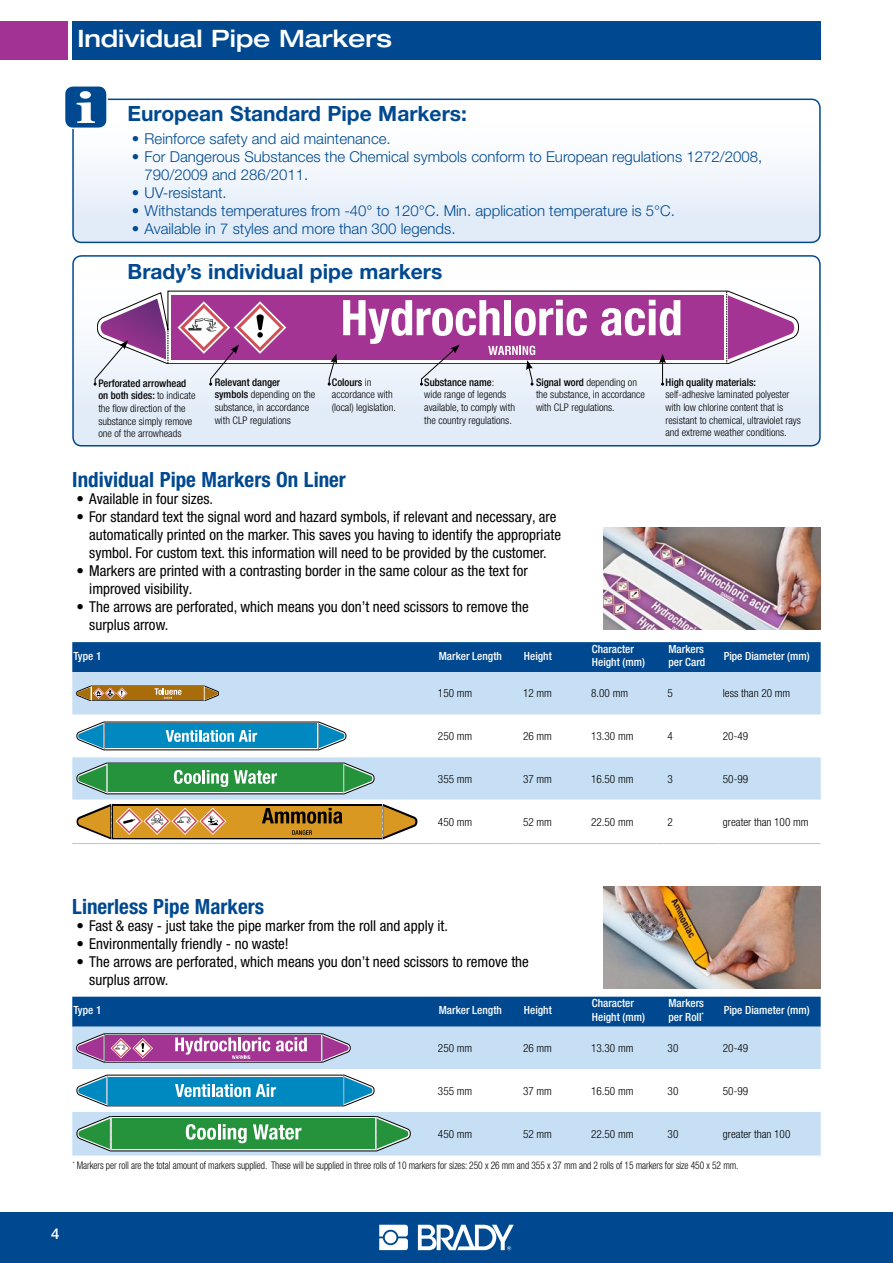
<style>
.page{position:relative;width:893px;height:1263px;background:#fff}
.page>*{position:absolute;margin:0;border:0;box-sizing:border-box;transform-origin:0 0}
.t1{font:500 expanded 24px "Helvetica Neue LT Pro";color:#fff}
.t2{font:700 21px "Helvetica Neue LT Pro";color:#004990}
.t3{font:700 condensed 21px "Helvetica Neue LT Pro";color:#004990}
.t4{font:condensed 15px/18px "Helvetica Neue LT Pro";color:#000}
.t5{font:300 15px/18px "Helvetica Neue LT Pro";color:#004990}
.t6{font:500 15px "Helvetica Neue LT Pro";color:#fff}
.t7{font:300 condensed 11.25px "Helvetica Neue LT Pro";color:#000}
.t8{font:500 condensed 11.25px/13.5px "Helvetica Neue LT Pro";color:#fff}
.t9{font:300 condensed 10.5px/12.6px "Helvetica Neue LT Pro";color:#000}
.t10{font:300 condensed 10.5px "Helvetica Neue LT Pro";color:#000;scale:.9 1}
.t11{font:500 condensed 10.5px "Helvetica Neue LT Pro";color:#000}
.s1{font-weight:500}
</style>
<div class="page">
<div style="left:0;top:1212px;width:893px;height:51px;background:#004990"></div>
<div style="left:0;top:21px;width:68px;height:39px;background:#a23293"></div>
<svg style="left:379px;top:1225px;width:29px;height:25px"></svg>
<div style="left:385px;top:1231px;width:11px;height:12px;background:#fff;border-radius:50%"></div>
<svg style="left:418px;top:1225px;width:96px;height:25px"></svg>
<div style="left:72px;top:21px;width:749px;height:39px;background:#004990"></div>
<svg style="left:73px;top:258px;width:747px;height:188px"></svg>
<div style="left:72px;top:255px;width:749px;height:191px;border:2px solid #004990;border-radius:9px"></div>
<div style="left:72px;top:997px;width:749px;height:30px;background:#004990"></div>
<div style="left:72px;top:1027px;width:749px;height:128px;background:#c7dff4"></div>
<svg style="left:77px;top:1034px;width:273px;height:28px;background:#b369a9"></svg>
<svg style="left:72px;top:1069px;width:749px;height:82px"></svg>
<div style="left:72px;top:642px;width:749px;height:30px;background:#004990"></div>
<div style="left:72px;top:672px;width:749px;height:43px;background:#c7dff4"></div>
<svg style="left:72px;top:721px;width:749px;height:119px"></svg>
<hr style="left:72px;top:843px;width:362px;height:1px;background:#b1c9d6">
<hr style="left:434px;top:843px;width:85px;height:1px;background:#b1c9d6">
<hr style="left:519px;top:843px;width:68px;height:1px;background:#b1c9d6">
<hr style="left:587px;top:843px;width:76px;height:1px;background:#b1c9d6">
<hr style="left:663px;top:843px;width:56px;height:1px;background:#b1c9d6">
<hr style="left:719px;top:843px;width:102px;height:1px;background:#b1c9d6">
<svg style="left:77px;top:686px;width:142px;height:15px;background:#a97f3c"></svg>
<svg style="left:77px;top:722px;width:269px;height:28px;background:#379bc3"></svg>
<svg style="left:77px;top:763px;width:297px;height:31px;background:#4da062"></svg>
<svg style="left:77px;top:804px;width:340px;height:35px;background:#bb8d41"></svg>
<svg style="left:73px;top:99px;width:747px;height:143px"></svg>
<div style="left:72px;top:99px;width:749px;height:144px;border:2px solid #004990;border-radius:9px"></div>
<div style="left:65px;top:86px;width:42px;height:42px;background:#004990;border-radius:9px"></div>
<div style="left:64px;top:85px;width:44px;height:44px;border:2px solid #fff;border-radius:9px"></div>
<svg style="left:77px;top:91px;width:18px;height:32px"></svg>
<svg style="left:97px;top:291px;width:702px;height:73px"></svg>
<div style="left:172px;top:295px;width:552px;height:65px;background:#a43493"></div>
<svg style="left:726px;top:291px;width:68px;height:73px"></svg>
<svg style="left:601px;top:300px;width:79px;height:36px"></svg>
<svg style="left:94px;top:299px;width:75px;height:87px"></svg>
<svg style="left:178px;top:301px;width:108px;height:85px"></svg>
<svg style="left:328px;top:354px;width:9px;height:32px"></svg>
<svg style="left:343px;top:300px;width:244px;height:86px"></svg>
<svg style="left:659px;top:354px;width:7px;height:32px"></svg>
<img style="left:604px;top:527px;width:217px;height:102px">
<img style="left:604px;top:886px;width:217px;height:102px">
<h1 class="t1" style="left:77px;top:24px;width:316px">Individual Pipe Markers</h1>
<h2 class="t2" style="left:128px;top:101px;width:341px">European Standard Pipe Markers:</h2>
<p class="t5" style="left:132px;top:129px;width:260px">• Reinforce safety and aid maintenance.</p>
<p class="t5" style="left:145px;top:147px;width:619px;text-indent:-13px">• For Dangerous Substances the Chemical symbols conform to European regulations 1272/2008,<br>790/2009 and 286/2011.</p>
<p class="t5" style="left:132px;top:183px;width:96px">• UV-resistant.</p>
<p class="t5" style="left:132px;top:201px;width:545px">• Withstands temperatures from -40° to 120°C. Min. application temperature is 5°C.</p>
<p class="t5" style="left:132px;top:219px;width:325px">• Available in 7 styles and more than 300 legends.</p>
<h2 class="t2" style="left:128px;top:258px;width:316px">Brady’s individual pipe markers</h2>
<p class="t9" style="left:98px;top:377px;width:99px"><span class="s1">Perforated arrowhead on both sides:</span> to indicate the flow direction of the substance simply remove one of the arrowheads</p>
<p class="t9" style="left:215px;top:376px;width:102px"><span class="s1">Relevant danger symbols</span> depending on the substance, in accordance with CLP regulations</p>
<p class="t9" style="left:332px;top:376px;width:65px"><span class="s1">Colours</span> in accordance with (local) legislation.</p>
<p class="t9" style="left:424px;top:376px;width:92px"><span class="s1">Substance name</span>:<br>wide range of legends available, to comply with the country regulations.</p>
<p class="t9" style="left:536px;top:376px;width:110px"><span class="s1">Signal word</span> depending on the substance, in accordance with CLP regulations.</p>
<p class="t11" style="left:665px;top:376px;width:92px">High quality materials:</p>
<p class="t9" style="left:665px;top:388px;width:137px">self-adhesive laminated polyester with low chlorine content that is resistant to chemical, ultraviolet rays and extreme weather conditions.</p>
<h2 class="t3" style="left:72px;top:467px;width:275px">Individual Pipe Markers On Liner</h2>
<p class="t4" style="left:77px;top:489px;width:138px">• Available in four sizes.</p>
<p class="t4" style="left:89px;top:507px;width:473px;text-indent:-13px">• For standard text the signal word and hazard symbols, if relevant and necessary, are automatically printed on the marker. This saves you having to identify the appropriate symbol. For custom text. this information will need to be provided by the customer.</p>
<p class="t4" style="left:89px;top:561px;width:440px;text-indent:-13px">• Markers are printed with a contrasting border in the same colour as the text for improved visibility.</p>
<p class="t4" style="left:89px;top:597px;width:441px;text-indent:-13px">• The arrows are perforated, which means you don’t need scissors to remove the surplus arrow.</p>
<p class="t8" style="left:74px;top:649px;width:29px">Type 1</p>
<p class="t8" style="left:439px;top:649px;width:65px">Marker Length</p>
<p class="t8" style="left:524px;top:649px;width:29px">Height</p>
<p class="t8" style="left:592px;top:642px;width:55px">Character<br>Height (mm)</p>
<p class="t8" style="left:668px;top:642px;width:38px">Markers per Card</p>
<p class="t8" style="left:724px;top:649px;width:87px">Pipe Diameter (mm)</p>
<p class="t7" style="left:438px;top:687px;width:36px">150 mm</p>
<p class="t7" style="left:523px;top:687px;width:30px">12 mm</p>
<p class="t7" style="left:591px;top:687px;width:39px">8.00 mm</p>
<p class="t7" style="left:668px;top:687px;width:7px">5</p>
<p class="t7" style="left:723px;top:687px;width:69px">less than 20 mm</p>
<p class="t7" style="left:438px;top:729px;width:36px">250 mm</p>
<p class="t7" style="left:523px;top:729px;width:30px">26 mm</p>
<p class="t7" style="left:591px;top:729px;width:44px">13.30 mm</p>
<p class="t7" style="left:668px;top:729px;width:7px">4</p>
<p class="t7" style="left:723px;top:729px;width:27px">20-49</p>
<p class="t7" style="left:438px;top:772px;width:36px">355 mm</p>
<p class="t7" style="left:523px;top:772px;width:30px">37 mm</p>
<p class="t7" style="left:591px;top:772px;width:44px">16.50 mm</p>
<p class="t7" style="left:668px;top:772px;width:7px">3</p>
<p class="t7" style="left:723px;top:772px;width:27px">50-99</p>
<p class="t7" style="left:438px;top:815px;width:36px">450 mm</p>
<p class="t7" style="left:523px;top:815px;width:30px">52 mm</p>
<p class="t7" style="left:591px;top:815px;width:44px">22.50 mm</p>
<p class="t7" style="left:668px;top:815px;width:7px">2</p>
<p class="t7" style="left:723px;top:815px;width:87px">greater than 100 mm</p>
<h2 class="t3" style="left:72px;top:894px;width:193px">Linerless Pipe Markers</h2>
<p class="t4" style="left:77px;top:916px;width:373px">• Fast &amp; easy - just take the pipe marker from the roll and apply it.</p>
<p class="t4" style="left:77px;top:934px;width:214px">• Environmentally friendly - no waste!</p>
<p class="t4" style="left:89px;top:952px;width:441px;text-indent:-13px">• The arrows are perforated, which means you don’t need scissors to remove the surplus arrow.</p>
<p class="t8" style="left:74px;top:1003px;width:29px">Type 1</p>
<p class="t8" style="left:439px;top:1003px;width:65px">Marker Length</p>
<p class="t8" style="left:524px;top:1003px;width:29px">Height</p>
<p class="t8" style="left:592px;top:997px;width:55px">Character<br>Height (mm)</p>
<p class="t8" style="left:668px;top:997px;width:37px">Markers per Roll<sup>*</sup></p>
<p class="t8" style="left:724px;top:1003px;width:87px">Pipe Diameter (mm)</p>
<p class="t7" style="left:438px;top:1041px;width:36px">250 mm</p>
<p class="t7" style="left:523px;top:1041px;width:30px">26 mm</p>
<p class="t7" style="left:591px;top:1041px;width:44px">13.30 mm</p>
<p class="t7" style="left:668px;top:1041px;width:12px">30</p>
<p class="t7" style="left:723px;top:1041px;width:27px">20-49</p>
<p class="t7" style="left:438px;top:1084px;width:36px">355 mm</p>
<p class="t7" style="left:523px;top:1084px;width:30px">37 mm</p>
<p class="t7" style="left:591px;top:1084px;width:44px">16.50 mm</p>
<p class="t7" style="left:668px;top:1084px;width:12px">30</p>
<p class="t7" style="left:723px;top:1084px;width:27px">50-99</p>
<p class="t7" style="left:438px;top:1127px;width:36px">450 mm</p>
<p class="t7" style="left:523px;top:1127px;width:30px">52 mm</p>
<p class="t7" style="left:591px;top:1127px;width:44px">22.50 mm</p>
<p class="t7" style="left:668px;top:1127px;width:12px">30</p>
<p class="t7" style="left:723px;top:1127px;width:69px">greater than 100</p>
<p class="t10" style="left:73px;top:1159px;width:741px"><sup>*</sup> Markers per roll are the total amount of markers supplied. These will be supplied in three rolls of 10 markers for sizes: 250 x 26 mm and 355 x 37 mm and 2 rolls of 15 markers for size 450 x 52 mm.</p>
<p class="t6" style="left:51px;top:1224px;width:10px">4</p>
</div>
